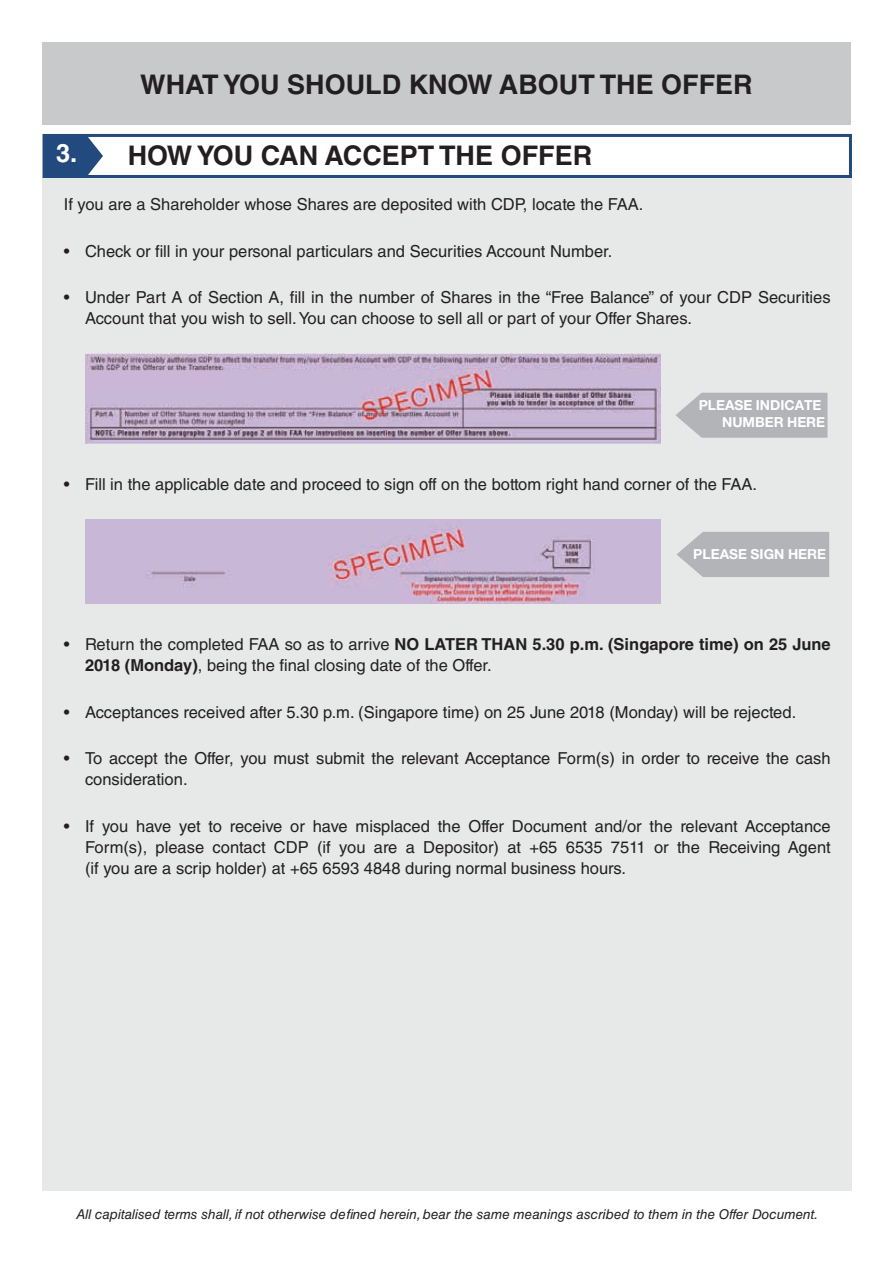
<style>
.page{position:relative;width:893px;height:1263px;background:#fff}
.page>*{position:absolute;margin:0;border:0;box-sizing:border-box;transform-origin:0 0}
.t1{font:700 27px "Helvetica LT Std";color:#231f20}
.t2{font:16.5px/21px "Helvetica LT Std";color:#231f20}
.t3{font:700 13.8px/16.5px "Helvetica Neue LT Std";color:#fff;text-align:right}
.t4{font:italic 13.5px "Helvetica LT Std";color:#231f20}
.s1{font-size:25.5px;color:#fff}
.s2{font-weight:700}
</style>
<div class="page">
<div style="left:43px;top:43px;width:807px;height:82px;background:#c7c9cb"></div>
<div style="left:43px;top:177px;width:809px;height:1014px;background:#e7e8e8"></div>
<img style="left:85px;top:353px;width:575px;height:91px">
<svg style="left:675px;top:393px;width:152px;height:45px;background:#b6b8bb"></svg>
<img style="left:85px;top:519px;width:576px;height:85px">
<svg style="left:676px;top:532px;width:153px;height:45px;background:#b6b8bb"></svg>
<div style="left:43px;top:134px;width:809px;height:44px;border:3px solid #224a7e"></div>
<svg style="left:43px;top:134px;width:61px;height:44px;background:#3c5f8d"></svg>
<h1 class="t1" style="left:140px;top:68px;width:614px">WHAT YOU SHOULD KNOW ABOUT THE OFFER</h1>
<h1 class="t1" style="left:56px;top:139px;width:538px"><span class="s1">3.</span> HOW YOU CAN ACCEPT THE OFFER</h1>
<p class="t2" style="left:64px;top:194px;width:581px">If you are a Shareholder whose Shares are deposited with CDP, locate the FAA.</p>
<p class="t2" style="left:64px;top:240px;width:550px">• Check or fill in your personal particulars and Securities Account Number.</p>
<p class="t2" style="left:85px;top:287px;width:747px;text-indent:-21px">• Under Part A of Section A, fill in the number of Shares in the “Free Balance” of your CDP Securities<br>Account that you wish to sell. You can choose to sell all or part of your Offer Shares.</p>
<p class="t3" style="left:699px;top:397px;width:128px">PLEASE INDICATE<br>NUMBER HERE</p>
<p class="t2" style="left:64px;top:474px;width:695px">• Fill in the applicable date and proceed to sign off on the bottom right hand corner of the FAA.</p>
<p class="t3" style="left:693px;top:545px;width:134px">PLEASE SIGN HERE</p>
<p class="t2" style="left:85px;top:634px;width:747px;text-indent:-21px">• Return the completed FAA so as to arrive <span class="s2">NO LATER THAN 5.30 p.m. (Singapore time) on 25 June<br>2018 (Monday)</span>, being the final closing date of the Offer.</p>
<p class="t2" style="left:64px;top:701px;width:734px">• Acceptances received after 5.30 p.m. (Singapore time) on 25 June 2018 (Monday) will be rejected.</p>
<p class="t2" style="left:85px;top:748px;width:747px;text-indent:-21px">• To accept the Offer, you must submit the relevant Acceptance Form(s) in order to receive the cash consideration.</p>
<p class="t2" style="left:85px;top:815px;width:747px;text-align:justify;text-indent:-21px">• If you have yet to receive or have misplaced the Offer Document and/or the relevant Acceptance Form(s), please contact CDP (if you are a Depositor) at +65 6535 7511 or the Receiving Agent (if you are a scrip holder) at +65 6593 4848 during normal business hours.</p>
<p class="t4" style="left:76px;top:1206px;width:743px">All capitalised terms shall, if not otherwise defined herein, bear the same meanings ascribed to them in the Offer Document.</p>
</div>
